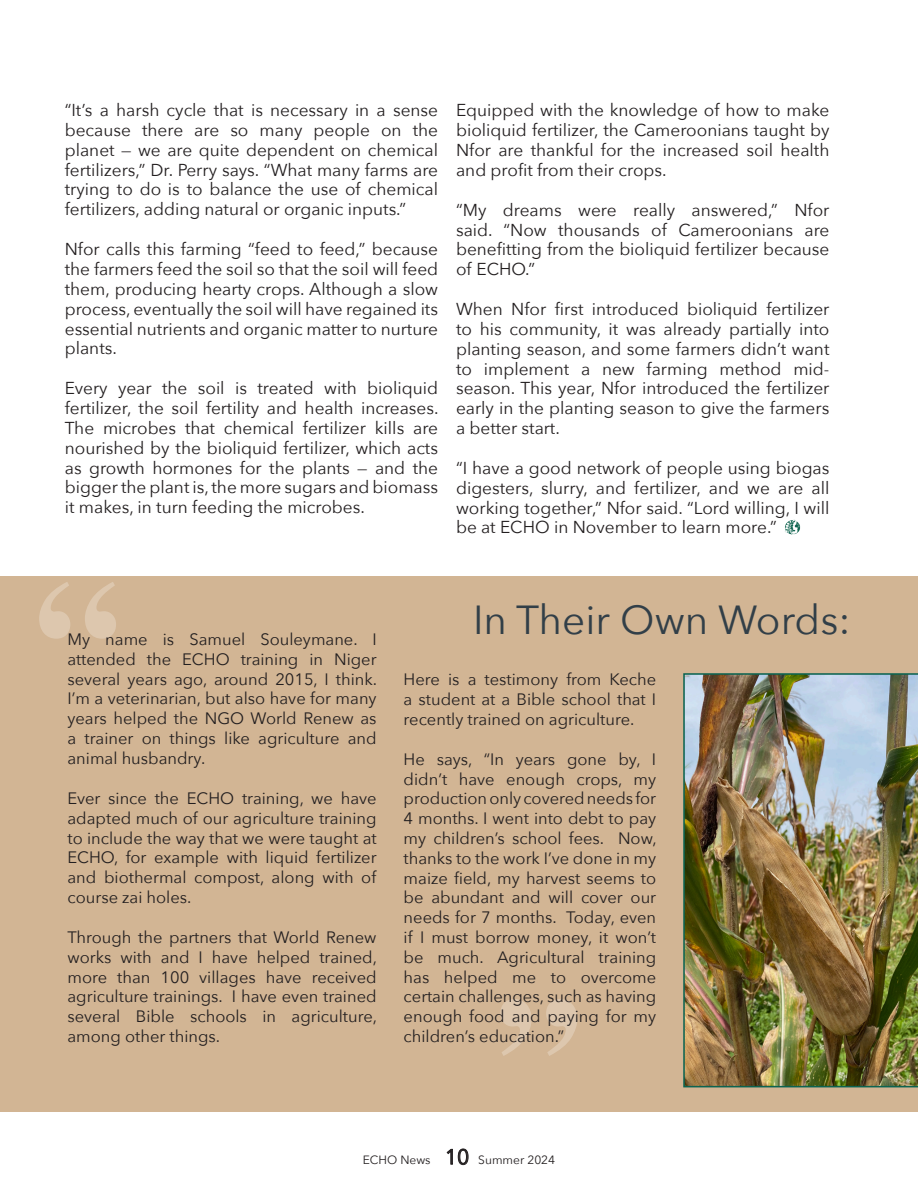
<style>
.page{position:relative;width:918px;height:1188px;background:#fff}
.page>*{position:absolute;margin:0;border:0;box-sizing:border-box;transform-origin:0 0}
.t1{font:700 169.65px "Times";color:#fff}
.ECHO_News_paragraphs{font:40.5px "Avenir Next";color:#323f48}
.ECHO_News_paragraphs-2{font:17.25px/19.8px "Avenir Next";color:#231f20;text-align:justify}
.ECHO_News_paragraphs-3{font:16.5px/19.8px "Avenir Next";color:#231f20;text-align:justify}
.t2{font:12px "Avenir Next";color:#231f20}
.s1{font-size:21px}
</style>
<div class="page">
<div style="left:0;top:576px;width:918px;height:535px;background:#d2b594"></div>
<img style="left:683px;top:673px;width:235px;height:414px">
<img style="left:785px;top:519px;width:16px;height:16px">
<p class="ECHO_News_paragraphs-2" style="left:65px;top:100px;width:375px">“It’s a harsh cycle that is necessary in a sense because there are so many people on the planet — we are quite dependent on chemical fertilizers,” Dr. Perry says. “What many farms are trying to do is to balance the use of chemical fertilizers, adding natural or organic inputs.”</p>
<p class="ECHO_News_paragraphs-2" style="left:65px;top:239px;width:375px">Nfor calls this farming “feed to feed,” because the farmers feed the soil so that the soil will feed them, producing hearty crops. Although a slow process, eventually the soil will have regained its essential nutrients and organic matter to nurture plants.</p>
<p class="ECHO_News_paragraphs-2" style="left:65px;top:378px;width:375px">Every year the soil is treated with bioliquid fertilizer, the soil fertility and health increases.<br>The microbes that chemical fertilizer kills are nourished by the bioliquid fertilizer, which acts as growth hormones for the plants — and the bigger the plant is, the more sugars and biomass it makes, in turn feeding the microbes.</p>
<p class="ECHO_News_paragraphs-2" style="left:456px;top:100px;width:375px">Equipped with the knowledge of how to make bioliquid fertilizer, the Cameroonians taught by Nfor are thankful for the increased soil health and profit from their crops.</p>
<p class="ECHO_News_paragraphs-2" style="left:456px;top:199px;width:375px">“My dreams were really answered,” Nfor said. “Now thousands of Cameroonians are benefitting from the bioliquid fertilizer because of ECHO.”</p>
<p class="ECHO_News_paragraphs-2" style="left:456px;top:299px;width:375px">When Nfor first introduced bioliquid fertilizer to his community, it was already partially into planting season, and some farmers didn’t want to implement a new farming method mid&shy;season. This year, Nfor introduced the fertilizer early in the planting season to give the farmers a better start.</p>
<p class="ECHO_News_paragraphs-2" style="left:456px;top:457px;width:375px">“I have a good network of people using biogas digesters, slurry, and fertilizer, and we are all working together,” Nfor said. “Lord willing, I will be at ECHO in November to learn more.”</p>
<h1 class="t1" style="left:34px;top:479px;width:86px">“</h1>
<p class="ECHO_News_paragraphs-3" style="left:68px;top:629px;width:311px">My name is Samuel Souleymane. I attended the ECHO training in Niger several years ago, around 2015, I think.<br>I’m a veterinarian, but also have for many years helped the NGO World Renew as a trainer on things like agriculture and animal husbandry.</p>
<p class="ECHO_News_paragraphs-3" style="left:68px;top:788px;width:311px">Ever since the ECHO training, we have adapted much of our agriculture training to include the way that we were taught at ECHO, for example with liquid fertilizer and biothermal compost, along with of course zai holes.</p>
<p class="ECHO_News_paragraphs-3" style="left:68px;top:927px;width:311px">Through the partners that World Renew works with and I have helped trained, more than 100 villages have received agriculture trainings. I have even trained several Bible schools in agriculture, among other things.</p>
<p class="ECHO_News_paragraphs" style="left:473px;top:586px;width:379px">In Their Own Words:</p>
<p class="ECHO_News_paragraphs-3" style="left:404px;top:669px;width:254px">Here is a testimony from Keche a student at a Bible school that I recently trained on agriculture.</p>
<p class="ECHO_News_paragraphs-3" style="left:404px;top:748px;width:255px">He says, “In years gone by, I didn’t have enough crops, my production only covered needs for 4 months. I went into debt to pay my children’s school fees. Now, thanks to the work I’ve done in my maize field, my harvest seems to be abundant and will cover our needs for 7 months. Today, even if I must borrow money, it won’t be much. Agricultural training has helped me to overcome certain challenges, such as having enough food and paying for my children’s education.”</p>
<h1 class="t1" style="left:583px;top:1158px;width:86px;rotate:-180deg">“</h1>
<p class="t2" style="left:363px;top:1150px;width:194px">ECHO News <span class="s1">10</span> Summer 2024</p>
</div>
